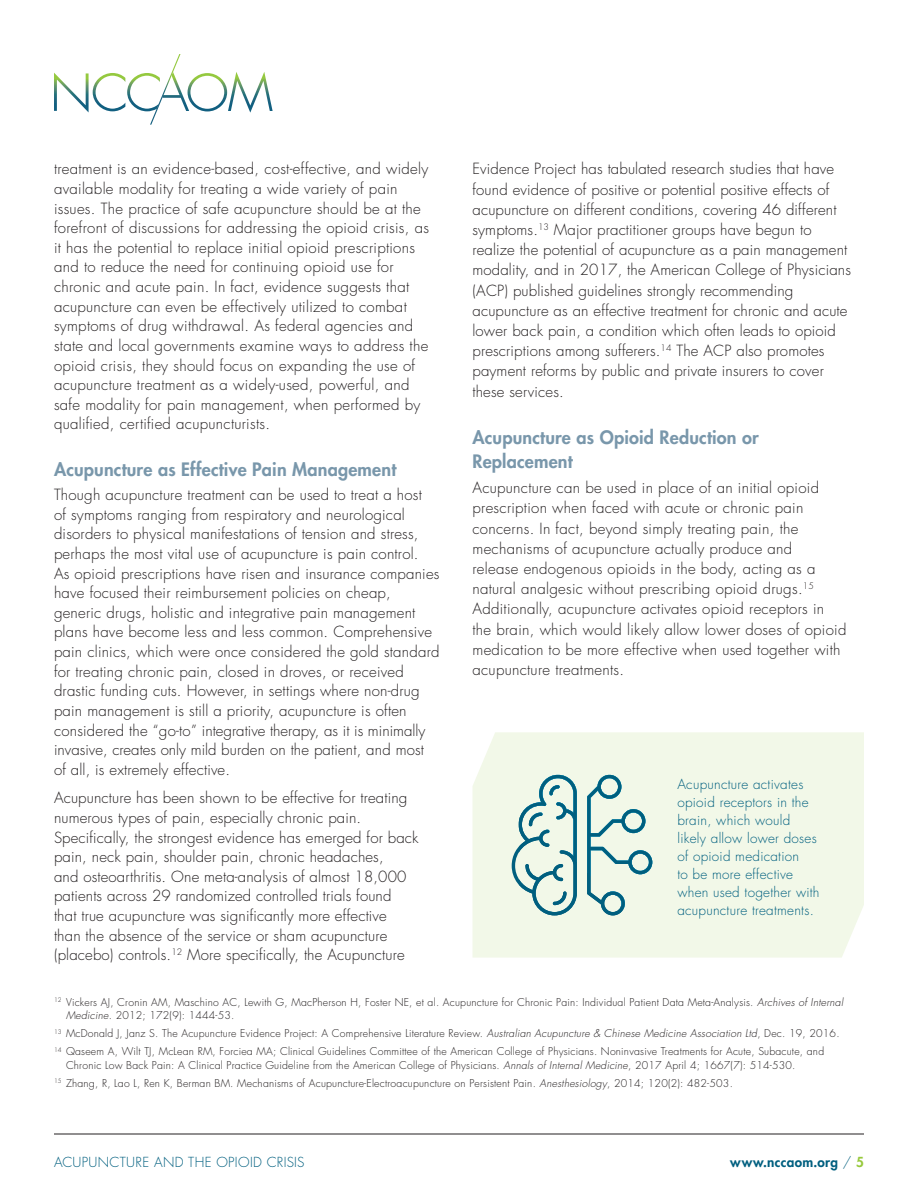
<style>
.page{position:relative;width:918px;height:1188px;background:#fff}
.page>*{position:absolute;margin:0;border:0;box-sizing:border-box;transform-origin:0 0}
.subhead2{font:800 18px/24.8px "Futura Std";letter-spacing:.01em;color:#7997ab}
.body_last{font:300 15px/19.6px "Futura Std";letter-spacing:.01em;color:#231f20}
.body{font:300 15px/19.6px "Futura Std";letter-spacing:.015em;color:#231f20}
.body-2{font:300 13.5px/18px "Futura Std";letter-spacing:.02em;color:#005f7f}
.t1{font:800 13.5px "Futura Std";letter-spacing:.025em;color:#005f7f}
.footnotes{font:300 10.5px/13.5px "Futura Std";letter-spacing:.02em;color:#231f20}
.s1{font-style:italic}
.s2{font-weight:300}
.s3{color:#97c93c}
</style>
<div class="page">
<svg style="left:54px;top:54px;width:219px;height:71px"></svg>
<hr style="left:54px;top:1134px;width:810px;height:1px;background:#231f20">
<div style="left:472px;top:732px;width:392px;height:226px;background:#f2f8e8"></div>
<svg style="left:512px;top:775px;width:140px;height:140px;background:#c1dad3"></svg>
<p class="body_last" style="left:54px;top:160px;width:377px">treatment is an evidence-based, cost-effective, and widely available modality for treating a wide variety of pain issues. The practice of safe acupuncture should be at the forefront of discussions for addressing the opioid crisis, as it has the potential to replace initial opioid prescriptions and to reduce the need for continuing opioid use for chronic and acute pain. In fact, evidence suggests that acupuncture can even be effectively utilized to combat symptoms of drug withdrawal. As federal agencies and state and local governments examine ways to address the opioid crisis, they should focus on expanding the use of acupuncture treatment as a widely-used, powerful, and safe modality for pain management, when performed by qualified, certified acupuncturists.</p>
<p class="subhead2" style="left:54px;top:457px;width:344px">Acupuncture as Effective Pain Management</p>
<p class="body" style="left:54px;top:485px;width:387px">Though acupuncture treatment can be used to treat a host<br>of symptoms ranging from respiratory and neurological disorders to physical manifestations of tension and stress, perhaps the most vital use of acupuncture is pain control.<br>As opioid prescriptions have risen and insurance companies have focused their reimbursement policies on cheap, generic drugs, holistic and integrative pain management plans have become less and less common. Comprehensive pain clinics, which were once considered the gold standard for treating chronic pain, closed in droves, or received drastic funding cuts. However, in settings where non-drug pain management is still a priority, acupuncture is often considered the “go-to” integrative therapy, as it is minimally invasive, creates only mild burden on the patient, and most of all, is extremely effective.</p>
<p class="body_last" style="left:54px;top:789px;width:366px">Acupuncture has been shown to be effective for treating numerous types of pain, especially chronic pain.<br>Specifically, the strongest evidence has emerged for back pain, neck pain, shoulder pain, chronic headaches,<br>and osteoarthritis. One meta-analysis of almost 18,000 patients across 29 randomized controlled trials found<br>that true acupuncture was significantly more effective<br>than the absence of the service or sham acupuncture (placebo) controls.<sup>12</sup> More specifically, the Acupuncture</p>
<p class="body_last" style="left:472px;top:159px;width:380px;line-height:20.2px">Evidence Project has tabulated research studies that have found evidence of positive or potential positive effects of acupuncture on different conditions, covering 46 different symptoms.<sup>13</sup> Major practitioner groups have begun to realize the potential of acupuncture as a pain management modality, and in 2017, the American College of Physicians (ACP) published guidelines strongly recommending acupuncture as an effective treatment for chronic and acute lower back pain, a condition which often leads to opioid prescriptions among sufferers.<sup>14</sup> The ACP also promotes payment reforms by public and private insurers to cover these services.</p>
<p class="subhead2" style="left:472px;top:425px;width:288px">Acupuncture as Opioid Reduction or<br>Replacement</p>
<p class="body" style="left:472px;top:478px;width:375px;line-height:20.2px">Acupuncture can be used in place of an initial opioid prescription when faced with acute or chronic pain concerns. In fact, beyond simply treating pain, the mechanisms of acupuncture actually produce and<br>release endogenous opioids in the body, acting as a natural analgesic without prescribing opioid drugs.<sup>15<br></sup>Additionally, acupuncture activates opioid receptors in the brain, which would likely allow lower doses of opioid medication to be more effective when used together with acupuncture treatments.</p>
<p class="body-2" style="left:677px;top:775px;width:144px">Acupuncture activates opioid receptors in the brain, which would likely allow lower doses of opioid medication<br>to be more effective when used together with acupuncture treatments.</p>
<p class="footnotes" style="left:66px;top:995px;width:779px;text-indent:-12px"><sup>12</sup> Vickers AJ, Cronin AM, Maschino AC, Lewith G, MacPherson H, Foster NE, et al. Acupuncture for Chronic Pain: Individual Patient Data Meta-Analysis. <span class="s1">Archives of Internal<br>Medicine</span>. 2012; 172(9): 1444-53.</p>
<p class="footnotes" style="left:54px;top:1027px;width:787px"><sup>13</sup> McDonald J, Janz S. The Acupuncture Evidence Project: A Comprehensive Literature Review. <span class="s1">Australian Acupuncture &amp; Chinese Medicine Association Ltd</span>, Dec. 19, 2016.</p>
<p class="footnotes" style="left:66px;top:1045px;width:760px;text-indent:-12px"><sup>14</sup> Qaseem A, Wilt TJ, McLean RM, Forciea MA; Clinical Guidelines Committee of the American College of Physicians. Noninvasive Treatments for Acute, Subacute, and<br>Chronic Low Back Pain: A Clinical Practice Guideline from the American College of Physicians. <span class="s1">Annals of Internal Medicine</span>, 2017 April 4; 1667(7): 514-530.</p>
<p class="footnotes" style="left:54px;top:1076px;width:680px"><sup>15</sup> Zhang, R, Lao L, Ren K, Berman BM. Mechanisms of Acupuncture-Electroacupuncture on Persistent Pain. <span class="s1">Anesthesiology</span>, 2014; 120(2): 482-503.</p>
<p class="body-2" style="left:54px;top:1153px;width:252px">ACUPUNCTURE AND THE OPIOID CRISIS</p>
<p class="t1" style="left:730px;top:1153px;width:135px">www.nccaom.org <span class="s2">/</span> <span class="s3">5</span></p>
</div>
